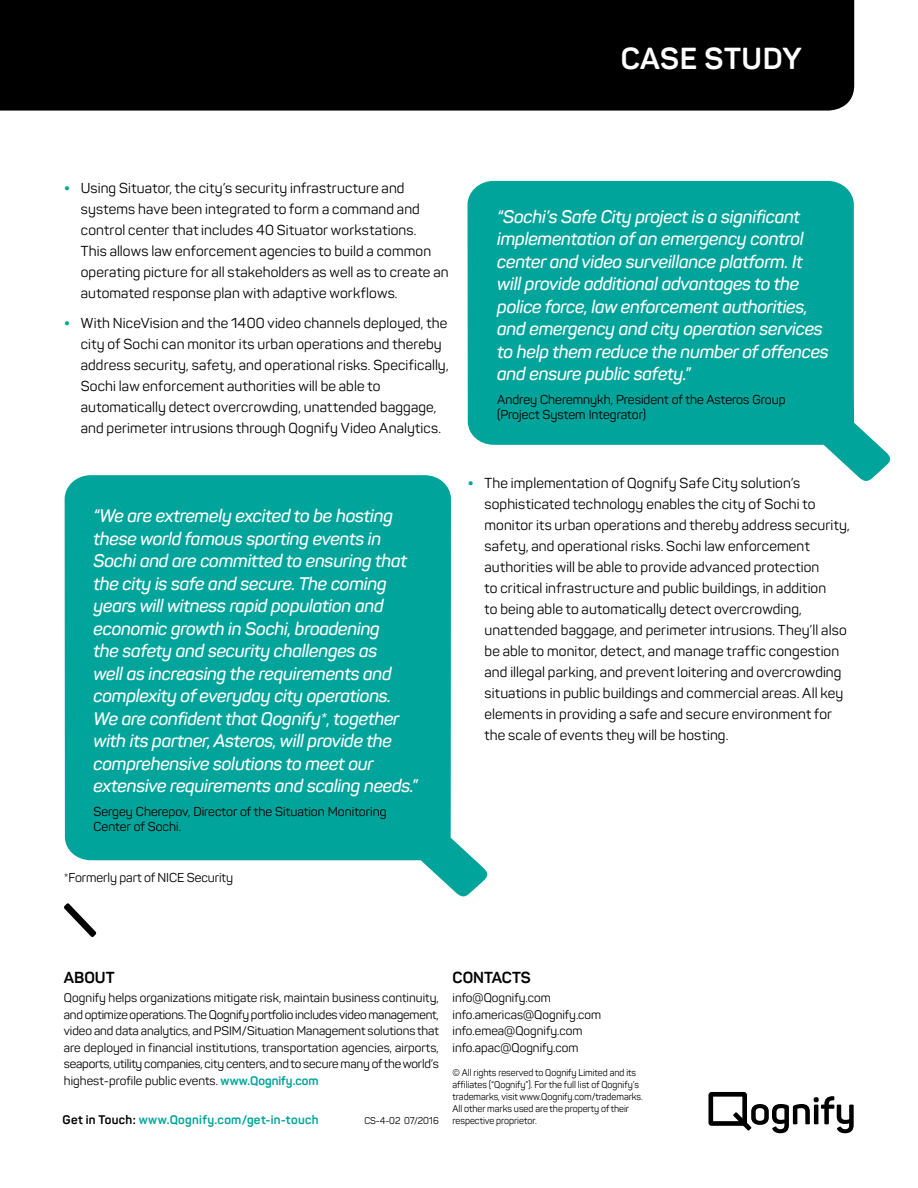
<style>
.page{position:relative;width:918px;height:1188px;background:#fff}
.page>*{position:absolute;margin:0;border:0;box-sizing:border-box;transform-origin:0 0}
.t1{font:700 30px "Panton";letter-spacing:.02em;color:#fff}
.t2{font:italic 600 18px/22.5px "Panton";letter-spacing:-.015em;color:#fff}
.t3{font:700 15.75px "Panton";color:#000}
.t4{font:14.25px/21px "Panton";letter-spacing:.01em;color:#000}
.t5{font:12.75px/15.3px "Panton";color:#000}
.t6{font:12.3px/16.5px "Panton";color:#000;text-align:justify}
.t7{font:700 12.3px "Panton";letter-spacing:.025em;color:#00a49a}
.t8{font:9.75px/12px "Panton";color:#000;scale:.95 1}
.s1{font-weight:700;font-size:18px;color:#00a49a}
.s2{font-weight:700;color:#00a49a}
.s3{color:#000}
</style>
<div class="page">
<div style="left:0;top:0;width:854px;height:111px;background:#000"></div>
<svg style="left:64px;top:903px;width:33px;height:34px"></svg>
<svg style="left:708px;top:1092px;width:146px;height:41px"></svg>
<svg style="left:65px;top:475px;width:423px;height:422px;fill:#00a49a"></svg>
<svg style="left:468px;top:181px;width:423px;height:301px;fill:#00a49a"></svg>
<h1 class="t1" style="left:621px;top:40px;width:182px">CASE STUDY</h1>
<p class="t4" style="left:81px;top:178px;width:369px;text-indent:-17px"><span class="s1">•</span> Using Situator, the city’s security infrastructure and systems have been integrated to form a command and control center that includes 40 Situator workstations.<br>This allows law enforcement agencies to build a common operating picture for all stakeholders as well as to create an automated response plan with adaptive workflows.</p>
<p class="t4" style="left:81px;top:312px;width:369px;text-indent:-17px"><span class="s1">•</span> With NiceVision and the 1400 video channels deployed, the city of Sochi can monitor its urban operations and thereby address security, safety, and operational risks. Specifically, Sochi law enforcement authorities will be able to automatically detect overcrowding, unattended baggage, and perimeter intrusions through Qognify Video Analytics.</p>
<p class="t2" style="left:94px;top:504px;width:326px">“We are extremely excited to be hosting these world famous sporting events in Sochi and are committed to ensuring that the city is safe and secure. The coming years will witness rapid population and economic growth in Sochi, broadening<br>the safety and security challenges as<br>well as increasing the requirements and complexity of everyday city operations.<br>We are confident that Qognify*, together with its partner, Asteros, will provide the comprehensive solutions to meet our extensive requirements and scaling needs.”</p>
<p class="t5" style="left:94px;top:804px;width:295px">Sergey Cherepov, Director of the Situation Monitoring<br>Center of Sochi.</p>
<p class="t5" style="left:64px;top:870px;width:171px">*Formerly part of NICE Security</p>
<p class="t2" style="left:497px;top:205px;width:333px">“Sochi’s Safe City project is a significant implementation of an emergency control center and video surveillance platform. It will provide additional advantages to the police force, law enforcement authorities, and emergency and city operation services to help them reduce the number of offences and ensure public safety.”</p>
<p class="t5" style="left:497px;top:392px;width:290px">Andrey Cheremnykh, President of the Asteros Group (Project System Integrator)</p>
<p class="t4" style="left:485px;top:472px;width:367px;text-indent:-17px"><span class="s1">•</span> The implementation of Qognify Safe City solution’s sophisticated technology enables the city of Sochi to monitor its urban operations and thereby address security, safety, and operational risks. Sochi law enforcement authorities will be able to provide advanced protection<br>to critical infrastructure and public buildings, in addition<br>to being able to automatically detect overcrowding, unattended baggage, and perimeter intrusions. They’ll also be able to monitor, detect, and manage traffic congestion and illegal parking, and prevent loitering and overcrowding situations in public buildings and commercial areas. All key elements in providing a safe and secure environment for the scale of events they will be hosting.</p>
<p class="t3" style="left:64px;top:967px;width:52px">ABOUT</p>
<p class="t6" style="left:64px;top:989px;width:377px">Qognify helps organizations mitigate risk, maintain business continuity, and optimize operations. The Qognify portfolio includes video management, video and data analytics, and PSIM/Situation Management solutions that are deployed in financial institutions, transportation agencies, airports, seaports, utility companies, city centers, and to secure many of the world’s highest-profile public events. <span class="s2">www.Qognify.com</span></p>
<p class="t7" style="left:62px;top:1112px;width:258px"><span class="s3">Get in Touch:</span> www.Qognify.com/get-in-touch</p>
<p class="t8" style="left:364px;top:1115px;width:80px">CS-4-02 07/2016</p>
<p class="t3" style="left:453px;top:967px;width:80px">CONTACTS</p>
<p class="t6" style="left:453px;top:989px;width:150px;text-align:left">info@Qognify.com info.americas@Qognify.com info.emea@Qognify.com info.apac@Qognify.com</p>
<p class="t8" style="left:453px;top:1066px;width:202px">© All rights reserved to Qognify Limited and its affiliates (“Qognify”). For the full list of Qognify’s trademarks, visit www.Qognify.com/trademarks.<br>All other marks used are the property of their respective proprietor.</p>
</div>
